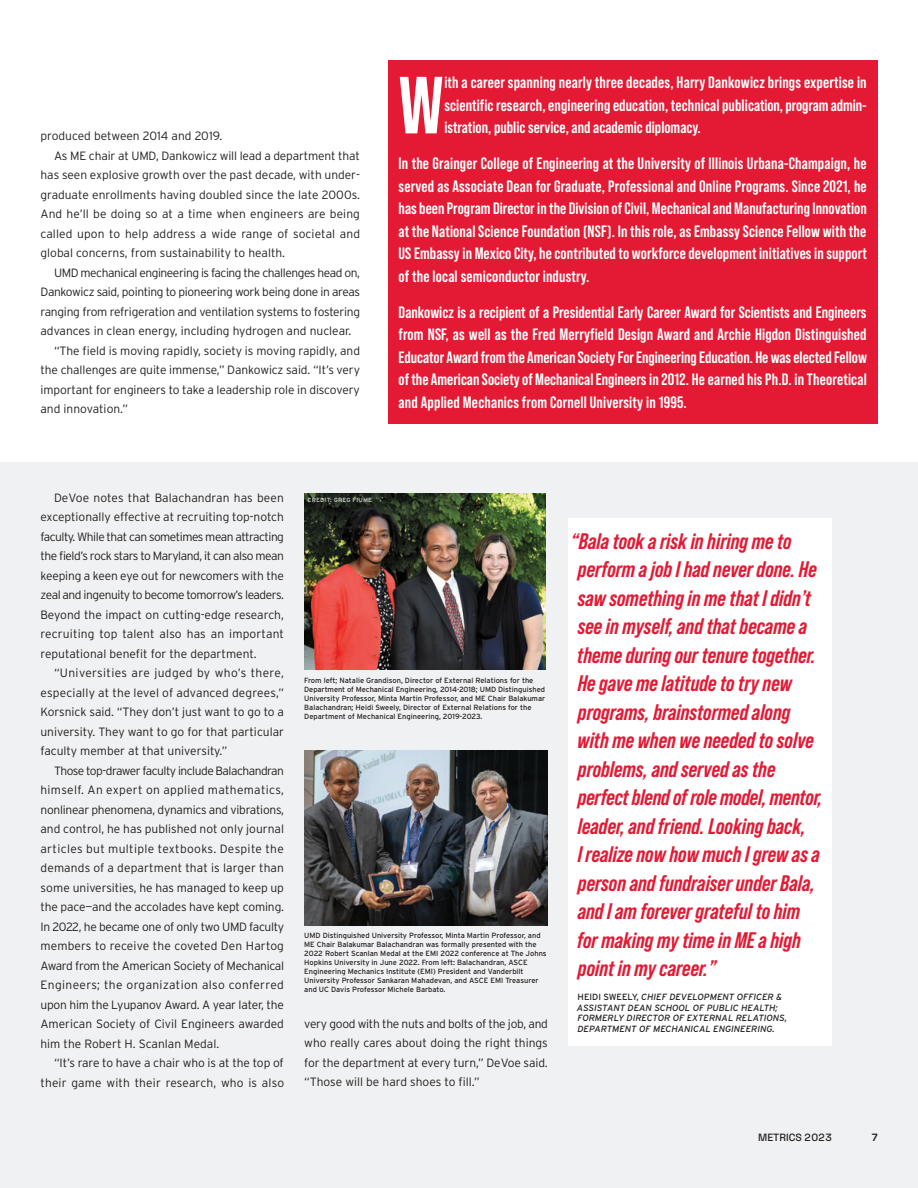
<style>
.page{position:relative;width:918px;height:1188px;background:#fff}
.page>*{position:absolute;margin:0;border:0;box-sizing:border-box;transform-origin:0 0}
.t1{font:700 80.85px "Bebas Neue Pro";color:#fff}
.Section__Quote__ULC_Italics{font:italic 700 22.5px/28.5px "Bebas Neue Pro";color:#e41933}
.t2{font:700 16.5px/22.5px "Bebas Neue Pro";letter-spacing:.01em;color:#fff;text-align:justify}
.Section_Main_Text{font:300 12px/19.5px "Interstate";color:#231f20;text-align:justify}
.t3{font:500 10.5px "Space Grotesk";color:#231f20}
.t4{font:700 10.5px "Space Grotesk";color:#231f20}
.Section_Quote_Attribution{font:italic 9px/10.5px "Interstate";color:#231f20}
.Section_Small_Caption{font:7.5px/9px "Interstate";color:#231f20}
.t5{font:700 6px "Interstate";letter-spacing:.02em;color:#fff}
.s1{font-style:normal}
</style>
<div class="page">
<div style="left:0;top:462px;width:918px;height:726px;background:#f0f1f2"></div>
<div style="left:388px;top:60px;width:490px;height:364px;background:#e41933"></div>
<div style="left:568px;top:518px;width:264px;height:528px;background:#fff"></div>
<img style="left:304px;top:750px;width:244px;height:175px">
<img style="left:304px;top:493px;width:242px;height:177px">
<p class="Section_Main_Text" style="left:40px;top:126px;width:183px">produced between 2014 and 2019.</p>
<p class="Section_Main_Text" style="left:40px;top:146px;width:321px;text-indent:14px">As ME chair at UMD, Dankowicz will lead a department that has seen explosive growth over the past decade, with under&shy;graduate enrollments having doubled since the late 2000s.<br>And he’ll be doing so at a time when engineers are being called upon to help address a wide range of societal and global concerns, from sustainability to health.</p>
<p class="Section_Main_Text" style="left:40px;top:263px;width:321px;text-indent:14px">UMD mechanical engineering is facing the challenges head on, Dankowicz said, pointing to pioneering work being done in areas ranging from refrigeration and ventilation systems to fostering advances in clean energy, including hydrogen and nuclear.</p>
<p class="Section_Main_Text" style="left:40px;top:341px;width:321px;text-indent:14px">“The field is moving rapidly, society is moving rapidly, and the challenges are quite immense,” Dankowicz said. “It’s very important for engineers to take a leadership role in discovery and innovation.”</p>
<p class="t1" style="left:399px;top:59px;width:46px">W</p>
<p class="t2" style="left:444px;top:71px;width:424px">ith a career spanning nearly three decades, Harry Dankowicz brings expertise in scientific research, engineering education, technical publication, program admin&shy;istration, public service, and academic diplomacy.</p>
<p class="t2" style="left:399px;top:152px;width:470px">In the Grainger College of Engineering at the University of Illinois Urbana-Champaign, he served as Associate Dean for Graduate, Professional and Online Programs. Since 2021, he has been Program Director in the Division of Civil, Mechanical and Manufacturing Innovation at the National Science Foundation (NSF). In this role, as Embassy Science Fellow with the US Embassy in Mexico City, he contributed to workforce development initiatives in support of the local semiconductor industry.</p>
<p class="t2" style="left:399px;top:301px;width:470px">Dankowicz is a recipient of a Presidential Early Career Award for Scientists and Engineers from NSF, as well as the Fred Merryfield Design Award and Archie Higdon Distinguished Educator Award from the American Society For Engineering Education. He was elected Fellow of the American Society of Mechanical Engineers in 2012. He earned his Ph.D. in Theoretical and Applied Mechanics from Cornell University in 1995.</p>
<p class="Section_Main_Text" style="left:40px;top:488px;width:245px;text-indent:14px">DeVoe notes that Balachandran has been exceptionally effective at recruiting top-notch faculty. While that can sometimes mean attracting the field’s rock stars to Maryland, it can also mean keeping a keen eye out for newcomers with the zeal and ingenuity to become tomorrow’s leaders.<br>Beyond the impact on cutting-edge research, recruiting top talent also has an important reputational benefit for the department.</p>
<p class="Section_Main_Text" style="left:40px;top:663px;width:245px;text-indent:14px">“Universities are judged by who’s there, especially at the level of advanced degrees,” Korsnick said. “They don’t just want to go to a university. They want to go for that particular faculty member at that university.”</p>
<p class="Section_Main_Text" style="left:40px;top:761px;width:245px;text-indent:14px">Those top-drawer faculty include Balachandran himself. An expert on applied mathematics, nonlinear phenomena, dynamics and vibrations, and control, he has published not only journal articles but multiple textbooks. Despite the demands of a department that is larger than some universities, he has managed to keep up the pace—and the accolades have kept coming.<br>In 2022, he became one of only two UMD faculty members to receive the coveted Den Hartog Award from the American Society of Mechanical Engineers; the organization also conferred upon him the Lyupanov Award. A year later, the American Society of Civil Engineers awarded him the Robert H. Scanlan Medal.</p>
<p class="Section_Main_Text" style="left:40px;top:1053px;width:245px;text-align:right">“It’s rare to have a chair who is at the top of their game with their research, who is also</p>
<p class="t5" style="left:308px;top:496px;width:66px">CREDIT: GREG FIUME</p>
<p class="Section_Small_Caption" style="left:304px;top:675px;width:243px">From left; Natalie Grandison, Director of External Relations for the Department of Mechanical Engineering, 2014-2018; UMD Distinguished University Professor, Minta Martin Professor, and ME Chair Balakumar Balachandran; Heidi Sweely, Director of External Relations for the Department of Mechanical Engineering, 2019-2023.</p>
<p class="Section_Small_Caption" style="left:304px;top:931px;width:244px">UMD Distinguished University Professor, Minta Martin Professor, and ME Chair Balakumar Balachandran was formally presented with the 2022 Robert Scanlan Medal at the EMI 2022 conference at The Johns Hopkins University in June 2022. From left: Balachandran, ASCE Engineering Mechanics Institute (EMI) President and Vanderbilt University Professor Sankaran Mahadevan, and ASCE EMI Treasurer and UC Davis Professor Michele Barbato.</p>
<p class="Section_Main_Text" style="left:304px;top:1014px;width:245px">very good with the nuts and bolts of the job, and who really cares about doing the right things for the department at every turn,” DeVoe said. “Those will be hard shoes to fill.”</p>
<p class="Section__Quote__ULC_Italics" style="left:571px;top:526px;width:253px">“Bala took a risk in hiring me to perform a job I had never done. He saw something in me that I didn’t see in myself, and that became a theme during our tenure together.<br>He gave me latitude to try new programs, brainstormed along<br>with me when we needed to solve problems, and served as the perfect blend of role model, mentor, leader, and friend. Looking back,<br>I realize now how much I grew as a person and fundraiser under Bala, and I am forever grateful to him<br>for making my time in ME a high point in my career.”</p>
<p class="Section_Quote_Attribution" style="left:577px;top:992px;width:212px"><span class="s1">HEIDI SWEELY,</span> CHIEF DEVELOPMENT OFFICER &amp; ASSISTANT DEAN SCHOOL OF PUBLIC HEALTH; FORMERLY DIRECTOR OF EXTERNAL RELATIONS, DEPARTMENT OF MECHANICAL ENGINEERING.</p>
<p class="t3" style="left:758px;top:1130px;width:75px">METRICS 2023</p>
<p class="t4" style="left:872px;top:1129px;width:7px">7</p>
</div>
